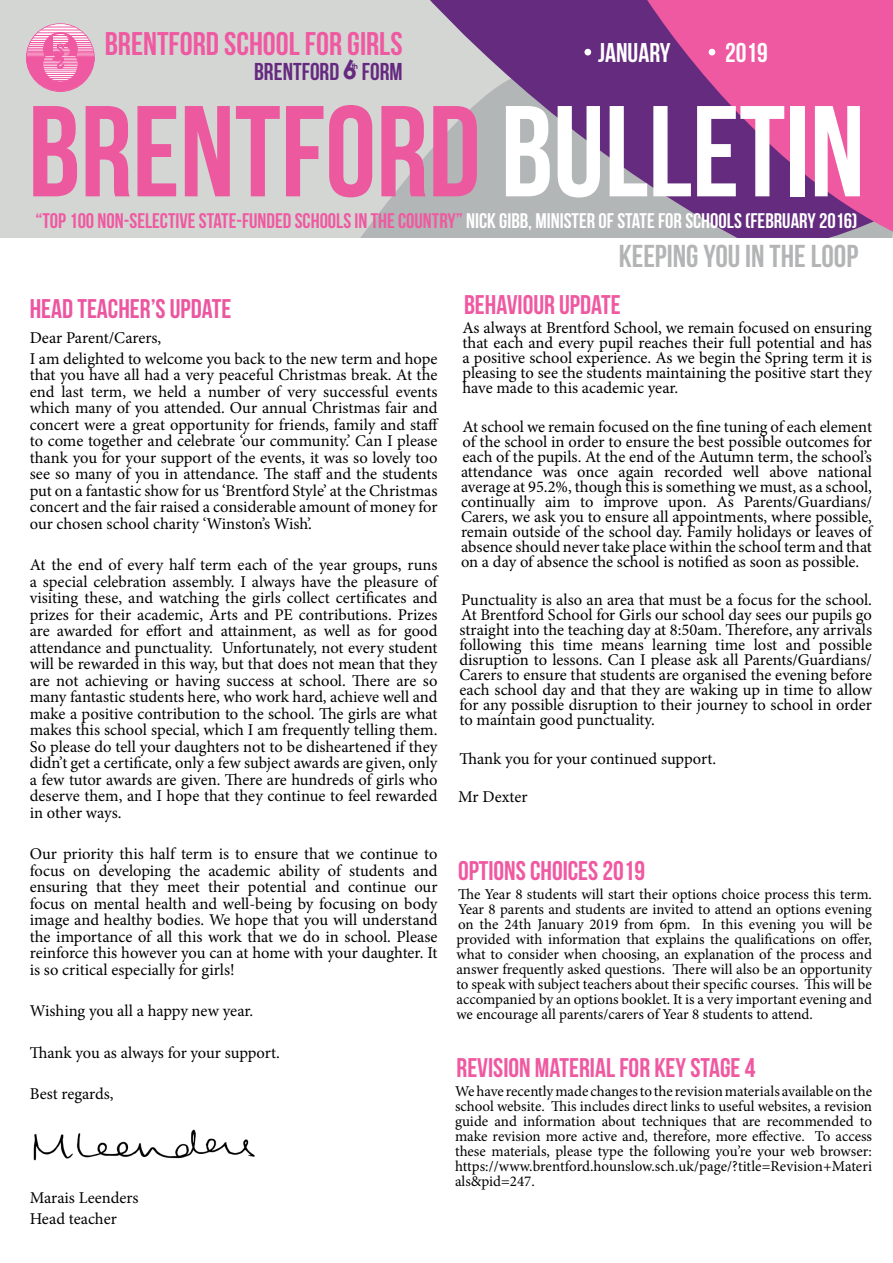
<style>
.page{position:relative;width:893px;height:1263px;background:#fff}
.page>*{position:absolute;margin:0;border:0;box-sizing:border-box;transform-origin:0 0}
.t1{font:700 129px "Bebas Neue";color:#ec599f}
.t2{font:700 32.7px "Bebas Neue";color:#ef59a1}
.t3{font:700 31.5px "Bebas Neue";color:#b3b4b5}
.t4{font:27px "Bebas Neue";color:#ef59a1}
.t5{font:27px "Bebas Neue";color:#ec56a0}
.t6{font:700 27px "Bebas Neue";color:#fff}
.t7{font:700 26.7px "Century Gothic";color:#652a7f}
.t8{font:700 24.3px "Bebas Neue";color:#652a7f}
.t9{font:700 21px "Bebas Neue";color:#ef59a1}
.t10{font:16.5px/16.5px "Minion Pro";letter-spacing:-.005em;color:#000;text-align:justify}
.t11{font:15px/15px "Minion Pro";color:#000;text-align:justify}
.t12{font:700 7.5px "Century Gothic";color:#652a7f}
.s1{color:#fff}
</style>
<div class="page">
<img style="left:34px;top:1129px;width:221px;height:32px">
<div style="left:0;top:0;width:527px;height:242px;background:#d4d6d4"></div>
<svg style="left:360px;top:154px;width:68px;height:84px;fill:#b3b6b6"></svg>
<svg style="left:428px;top:0;width:211px;height:238px;background:#9882a3"></svg>
<svg style="left:639px;top:0;width:254px;height:238px;background:#b54c94"></svg>
<div style="left:0;top:238px;width:893px;height:5px;background:#fff"></div>
<svg style="left:26px;top:24px;width:69px;height:68px"></svg>
<div style="left:584px;top:49px;width:7px;height:6px;background:#fff;border-radius:50%"></div>
<svg style="left:709px;top:49px;width:6px;height:6px"></svg>
<p class="t2" style="left:105px;top:25px;width:299px">BRENTFORD SCHOOL FOR GIRLS</p>
<p class="t8" style="left:254px;top:58px;width:150px">BRENTFORD FORM</p>
<p class="t7" style="left:342px;top:50px;width:16px">6</p>
<p class="t12" style="left:352px;top:60px;width:8px">th</p>
<p class="t6" style="left:598px;top:37px;width:74px">JANUARY</p>
<p class="t6" style="left:725px;top:37px;width:44px">2019</p>
<p class="t1" style="left:28px;top:81px;width:838px">BRENTFORD <span class="s1">BULLETIN</span></p>
<p class="t9" style="left:35px;top:209px;width:824px">“TOP 100 NON-SELECTIVE STATE-FUNDED SCHOOLS IN THE COUNTRY” <span class="s1">NICK GIBB, MINISTER OF STATE FOR SCHOOLS (FEBRUARY 2016)</span></p>
<p class="t5" style="left:30px;top:294px;width:203px">HEAD TEACHER’S UPDATE</p>
<p class="t10" style="left:30px;top:330px;width:133px">Dear Parent/Carers,</p>
<p class="t10" style="left:30px;top:350px;width:411px">I am delighted to welcome you back to the new term and hope that you have all had a very peaceful Christmas break. At the end last term, we held a number of very successful events which many of you attended. Our annual Christmas fair and concert were a great opportunity for friends, family and staff to come together and celebrate ‘our community.’ Can I please thank you for your support of the events, it was so lovely too see so many of you in attendance. The staff and the students put on a fantastic show for us ‘Brentford Style’ at the Christmas concert and the fair raised a considerable amount of money for our chosen school charity ‘Winston’s Wish’.</p>
<p class="t10" style="left:30px;top:557px;width:409px">At the end of every half term each of the year groups, runs a special celebration assembly. I always have the pleasure of visiting these, and watching the girls collect certificates and prizes for their academic, Arts and PE contributions. Prizes are awarded for effort and attainment, as well as for good attendance and punctuality. Unfortunately, not every student will be rewarded in this way, but that does not mean that they are not achieving or having success at school. There are so many fantastic students here, who work hard, achieve well and make a positive contribution to the school. The girls are what makes this school special, which I am frequently telling them.<br>So please do tell your daughters not to be disheartened if they didn’t get a certificate, only a few subject awards are given, only a few tutor awards are given. There are hundreds of girls who deserve them, and I hope that they continue to feel rewarded in other ways.</p>
<p class="t10" style="left:30px;top:846px;width:409px">Our priority this half term is to ensure that we continue to focus on developing the academic ability of students and ensuring that they meet their potential and continue our focus on mental health and well-being by focusing on body image and healthy bodies. We hope that you will understand the importance of all this work that we do in school. Please reinforce this however you can at home with your daughter. It is so critical especially for girls!</p>
<p class="t10" style="left:30px;top:1003px;width:225px">Wishing you all a happy new year.</p>
<p class="t10" style="left:30px;top:1044px;width:252px">Thank you as always for your support.</p>
<p class="t10" style="left:30px;top:1086px;width:85px">Best regards,</p>
<p class="t10" style="left:30px;top:1190px;width:110px">Marais Leenders</p>
<p class="t10" style="left:30px;top:1210px;width:89px">Head teacher</p>
<p class="t3" style="left:619px;top:238px;width:241px">KEEPING YOU IN THE LOOP</p>
<p class="t4" style="left:464px;top:290px;width:158px">BEHAVIOUR UPDATE</p>
<p class="t10" style="left:462px;top:321px;width:411px;line-height:15px">As always at Brentford School, we remain focused on ensuring that each and every pupil reaches their full potential and has a positive school experience. As we begin the Spring term it is pleasing to see the students maintaining the positive start they have made to this academic year.</p>
<p class="t10" style="left:461px;top:419px;width:413px;line-height:15px">At school we remain focused on the fine tuning of each element of the school in order to ensure the best possible outcomes for each of the pupils. At the end of the Autumn term, the school’s attendance was once again recorded well above national average at 95.2%, though this is something we must, as a school, continually aim to improve upon. As Parents/Guardians/ Carers, we ask you to ensure all appointments, where possible, remain outside of the school day. Family holidays or leaves of absence should never take place within the school term and that on a day of absence the school is notified as soon as possible.</p>
<p class="t10" style="left:459px;top:593px;width:414px;line-height:15px">Punctuality is also an area that must be a focus for the school.<br>At Brentford School for Girls our school day sees our pupils go straight into the teaching day at 8:50am. Therefore, any arrivals following this time means learning time lost and possible disruption to lessons. Can I please ask all Parents/Guardians/ Carers to ensure that students are organised the evening before each school day and that they are waking up in time to allow for any possible disruption to their journey to school in order to maintain good punctuality.</p>
<p class="t10" style="left:459px;top:750px;width:258px">Thank you for your continued support.</p>
<p class="t10" style="left:458px;top:789px;width:71px">Mr Dexter</p>
<p class="t4" style="left:458px;top:855px;width:189px">OPTIONS CHOICES 2019</p>
<p class="t11" style="left:456px;top:886px;width:417px">The Year 8 students will start their options choice process this term.<br>Year 8 parents and students are invited to attend an options evening on the 24th January 2019 from 6pm. In this evening you will be provided with information that explains the qualifications on offer, what to consider when choosing, an explanation of the process and answer frequently asked questions. There will also be an opportunity to speak with subject teachers about their specific courses. This will be accompanied by an options booklet. It is a very important evening and we encourage all parents/carers of Year 8 students to attend.</p>
<p class="t4" style="left:456px;top:1052px;width:300px">REVISION MATERIAL FOR KEY STAGE 4</p>
<p class="t11" style="left:455px;top:1083px;width:419px">We have recently made changes to the revision materials available on the school website. This includes direct links to useful websites, a revision guide and information about techniques that are recommended to make revision more active and, therefore, more effective. To access these materials, please type the following you’re your web browser: https://www.brentford.hounslow.sch.uk/page/?title=Revision+Materi als&amp;pid=247.</p>
</div>
